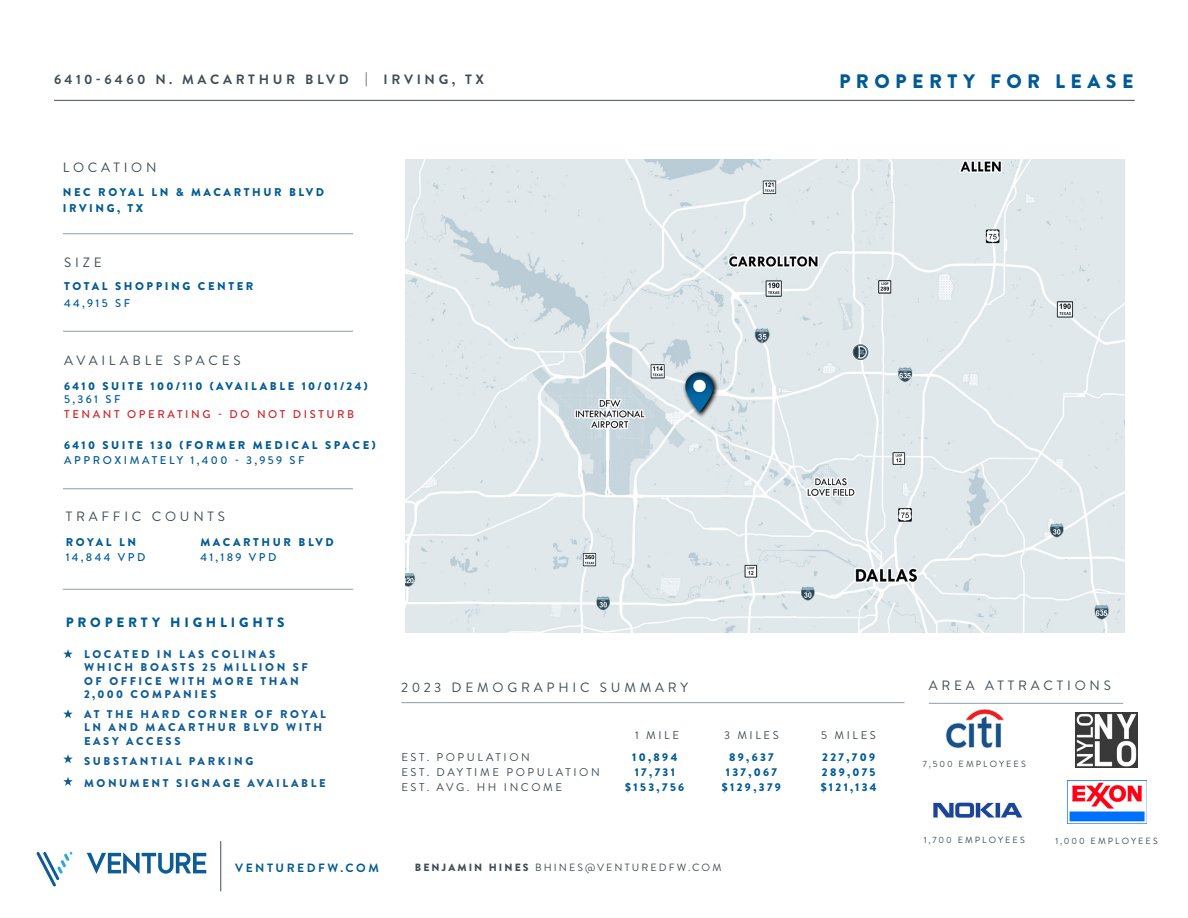
<style>
.page{position:relative;width:1188px;height:918px;background:#fff}
.page>*{position:absolute;margin:0;border:0;box-sizing:border-box;transform-origin:0 0}
.t1{font:900 19.5px "Brandon Grotesque";letter-spacing:.28em;color:#005b94}
.t2{font:13.5px "Brandon Grotesque";letter-spacing:.28em;color:#3f4d57}
.t3{font:700 13.5px "Brandon Grotesque";letter-spacing:.27em;color:#3f4d57}
.t4{font:900 13.5px "Brandon Grotesque";letter-spacing:.28em;color:#005b94}
.t5{font:700 12px "Brandon Grotesque";letter-spacing:.21em;color:#005b94}
.t6{font:900 11.25px/13.5px "Brandon Grotesque";letter-spacing:.23em;color:#105d97}
.t7{font:900 11.25px "Brandon Grotesque";letter-spacing:.23em;color:#005b94}
.t8{font:11.25px "Brandon Grotesque";letter-spacing:.23em;color:#3f4d57}
.t9{font:500 11.25px "Brandon Grotesque";letter-spacing:.215em;color:#005b94}
.t10{font:900 11.25px "Brandon Grotesque";letter-spacing:.21em;color:#005b94}
.t11{font:500 11.25px "Brandon Grotesque";letter-spacing:.23em;color:#d1232a}
.t12{font:10.5px "Brandon Grotesque";letter-spacing:.2em;color:#3f4d57}
.t13{font:9px "Brandon Grotesque";letter-spacing:.23em;color:#3f4d57}
.s1{font-weight:900}
</style>
<div class="page">
<svg style="left:37px;top:852px;width:36px;height:34px"></svg>
<svg style="left:87px;top:852px;width:119px;height:22px"></svg>
<hr style="left:220px;top:841px;width:1px;height:50px;background:#3f4d57">
<hr style="left:54px;top:100px;width:1081px;height:1px;background:#3f4d57">
<img style="left:405px;top:159px;width:719px;height:473px">
<hr style="left:63px;top:233px;width:290px;height:1px;background:#8f9fa8">
<hr style="left:929px;top:703px;width:194px;height:1px;background:#8f9fa8">
<hr style="left:63px;top:331px;width:290px;height:1px;background:#8f9fa8">
<hr style="left:63px;top:488px;width:290px;height:1px;background:#8f9fa8">
<hr style="left:401px;top:702px;width:503px;height:1px;background:#8f9fa8">
<img style="left:680px;top:364px;width:41px;height:55px">
<svg style="left:63px;top:649px;width:10px;height:9px"></svg>
<svg style="left:63px;top:709px;width:10px;height:9px"></svg>
<img style="left:1075px;top:712px;width:63px;height:55px">
<img style="left:933px;top:802px;width:90px;height:16px">
<img style="left:1067px;top:780px;width:79px;height:43px">
<img style="left:945px;top:709px;width:59px;height:39px">
<hr style="left:63px;top:589px;width:290px;height:1px;background:#8f9fa8">
<svg style="left:63px;top:777px;width:10px;height:9px"></svg>
<svg style="left:63px;top:754px;width:10px;height:9px"></svg>
<p class="t3" style="left:54px;top:70px;width:432px">6410-6460 N. MACARTHUR BLVD | IRVING, TX</p>
<p class="t1" style="left:839px;top:67px;width:296px">PROPERTY FOR LEASE</p>
<p class="t2" style="left:63px;top:158px;width:95px">LOCATION</p>
<p class="t7" style="left:63px;top:184px;width:263px">NEC ROYAL LN &amp; MACARTHUR BLVD</p>
<p class="t7" style="left:63px;top:200px;width:82px">IRVING, TX</p>
<p class="t2" style="left:64px;top:253px;width:39px">SIZE</p>
<p class="t7" style="left:64px;top:278px;width:191px">TOTAL SHOPPING CENTER</p>
<p class="t9" style="left:64px;top:296px;width:67px">44,915 SF</p>
<p class="t2" style="left:64px;top:351px;width:178px">AVAILABLE SPACES</p>
<p class="t10" style="left:64px;top:379px;width:305px">6410 SUITE 100/110 (AVAILABLE 10/01/24)</p>
<p class="t9" style="left:64px;top:391px;width:58px">5,361 SF</p>
<p class="t11" style="left:64px;top:406px;width:291px">TENANT OPERATING - DO NOT DISTURB</p>
<p class="t7" style="left:64px;top:437px;width:313px">6410 SUITE 130 (FORMER MEDICAL SPACE)</p>
<p class="t9" style="left:64px;top:453px;width:242px">APPROXIMATELY 1,400 - 3,959 SF</p>
<p class="t2" style="left:66px;top:508px;width:161px">TRAFFIC COUNTS</p>
<p class="t7" style="left:66px;top:534px;width:72px">ROYAL LN</p>
<p class="t7" style="left:201px;top:534px;width:135px">MACARTHUR BLVD</p>
<p class="t9" style="left:66px;top:550px;width:81px">14,844 VPD</p>
<p class="t9" style="left:200px;top:550px;width:78px">41,189 VPD</p>
<p class="t4" style="left:66px;top:613px;width:220px">PROPERTY HIGHLIGHTS</p>
<p class="t6" style="left:84px;top:647px;width:225px">LOCATED IN LAS COLINAS<br>WHICH BOASTS 25 MILLION SF<br>OF OFFICE WITH MORE THAN<br>2,000 COMPANIES</p>
<p class="t6" style="left:84px;top:707px;width:243px">AT THE HARD CORNER OF ROYAL<br>LN AND MACARTHUR BLVD WITH<br>EASY ACCESS</p>
<p class="t6" style="left:84px;top:754px;width:171px">SUBSTANTIAL PARKING</p>
<p class="t6" style="left:84px;top:777px;width:243px">MONUMENT SIGNAGE AVAILABLE</p>
<p class="t2" style="left:401px;top:678px;width:288px">2023 DEMOGRAPHIC SUMMARY</p>
<p class="t8" style="left:635px;top:728px;width:45px">1 MILE</p>
<p class="t8" style="left:724px;top:728px;width:56px">3 MILES</p>
<p class="t8" style="left:821px;top:728px;width:56px">5 MILES</p>
<p class="t8" style="left:401px;top:750px;width:130px">EST. POPULATION</p>
<p class="t7" style="left:632px;top:750px;width:47px">10,894</p>
<p class="t7" style="left:729px;top:750px;width:46px">89,637</p>
<p class="t7" style="left:822px;top:750px;width:54px">227,709</p>
<p class="t8" style="left:401px;top:765px;width:200px">EST. DAYTIME POPULATION</p>
<p class="t7" style="left:635px;top:764px;width:42px">17,731</p>
<p class="t7" style="left:726px;top:764px;width:53px">137,067</p>
<p class="t7" style="left:822px;top:764px;width:55px">289,075</p>
<p class="t8" style="left:401px;top:780px;width:162px">EST. AVG. HH INCOME</p>
<p class="t7" style="left:625px;top:780px;width:61px">$153,756</p>
<p class="t7" style="left:722px;top:780px;width:61px">$129,379</p>
<p class="t7" style="left:821px;top:780px;width:58px">$121,134</p>
<p class="t5" style="left:235px;top:860px;width:145px">VENTUREDFW.COM</p>
<p class="t12" style="left:415px;top:860px;width:308px"><span class="s1">BENJAMIN HINES</span> BHINES@VENTUREDFW.COM</p>
<p class="t2" style="left:929px;top:676px;width:184px">AREA ATTRACTIONS</p>
<p class="t13" style="left:923px;top:758px;width:105px">7,500 EMPLOYEES</p>
<p class="t13" style="left:924px;top:834px;width:103px">1,700 EMPLOYEES</p>
<p class="t13" style="left:1055px;top:835px;width:104px">1,000 EMPLOYEES</p>
</div>
